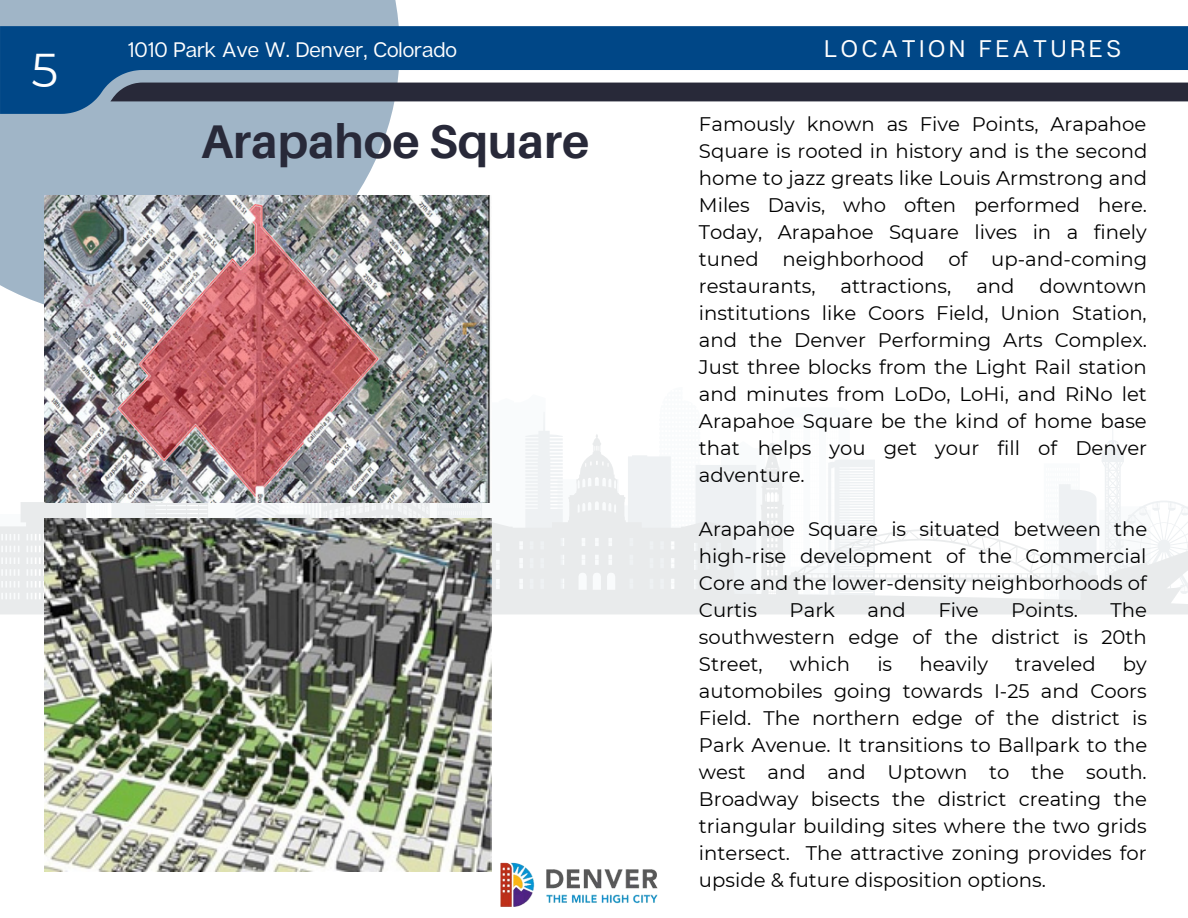
<style>
.page{position:relative;width:1188px;height:918px;background:#fff}
.page>*{position:absolute;margin:0;border:0;box-sizing:border-box;transform-origin:0 0}
.t1{font:700 47.25px "Aileron";color:#282939}
.t2{font:47.25px "Montserrat";color:#fff}
.t3{font:24px "Articulat CF";letter-spacing:.16em;color:#fff}
.t4{font:21px "Articulat CF";color:#fff}
.t5{font:19.65px/27px "Montserrat";color:#000;text-align:justify}
</style>
<div class="page">
<div style="left:0;top:0;width:400px;height:318px;background:#a0b5c7"></div>
<svg style="left:0;top:26px;width:1188px;height:88px;fill:#004787"></svg>
<div style="left:110px;top:83px;width:1078px;height:18px;background:#282939"></div>
<svg style="left:0;top:426px;width:1188px;height:189px"></svg>
<img style="left:500px;top:862px;width:158px;height:45px">
<img style="left:45px;top:519px;width:446px;height:353px">
<img style="left:45px;top:196px;width:446px;height:307px">
<p class="t2" style="left:31px;top:41px;width:28px">5</p>
<p class="t4" style="left:128px;top:37px;width:331px">1010 Park Ave W. Denver, Colorado</p>
<p class="t3" style="left:824px;top:33px;width:298px">LOCATION FEATURES</p>
<p class="t1" style="left:201px;top:112px;width:390px">Arapahoe Square</p>
<p class="t5" style="left:699px;top:110px;width:450px">Famously known as Five Points, Arapahoe Square is rooted in history and is the second home to jazz greats like Louis Armstrong and Miles Davis, who often performed here.<br>Today, Arapahoe Square lives in a finely tuned neighborhood of up-and-coming restaurants,</p>
<p class="t5" style="left:699px;top:272px;width:450px;text-indent:341px">downtown institutions like Coors Field, Union Station, and the Denver Performing Arts Complex.<br>Just three blocks from the Light Rail station and minutes from LoDo, LoHi, and RiNo let Arapahoe Square be the kind of home base that helps you get your fill of Denver adventure.</p>
<p class="t5" style="left:699px;top:515px;width:450px">Arapahoe Square is situated between the high-rise development of the Commercial Core and the lower-density neighborhoods of Curtis</p>
<p class="t5" style="left:841px;top:272px;width:112px">attractions,</p>
<p class="t5" style="left:976px;top:272px;width:40px">and</p>
<p class="t5" style="left:699px;top:596px;width:450px;text-indent:412px">The southwestern edge of the district is 20th Street,</p>
<p class="t5" style="left:790px;top:596px;width:47px">Park</p>
<p class="t5" style="left:868px;top:596px;width:40px">and</p>
<p class="t5" style="left:938px;top:596px;width:42px">Five</p>
<p class="t5" style="left:1011px;top:596px;width:68px">Points.</p>
<p class="t5" style="left:699px;top:650px;width:450px;text-indent:424px">by automobiles going towards I-25 and Coors Field. The northern edge of the district is Park Avenue. It transitions to Ballpark to the west and and Uptown to the south.<br>Broadway bisects the district creating the triangular building sites where the two grids intersect. The attractive zoning provides for upside &amp; future disposition options.</p>
<p class="t5" style="left:790px;top:650px;width:62px">which</p>
<p class="t5" style="left:877px;top:650px;width:16px">is</p>
<p class="t5" style="left:919px;top:650px;width:70px">heavily</p>
<p class="t5" style="left:1015px;top:650px;width:82px">traveled</p>
</div>
